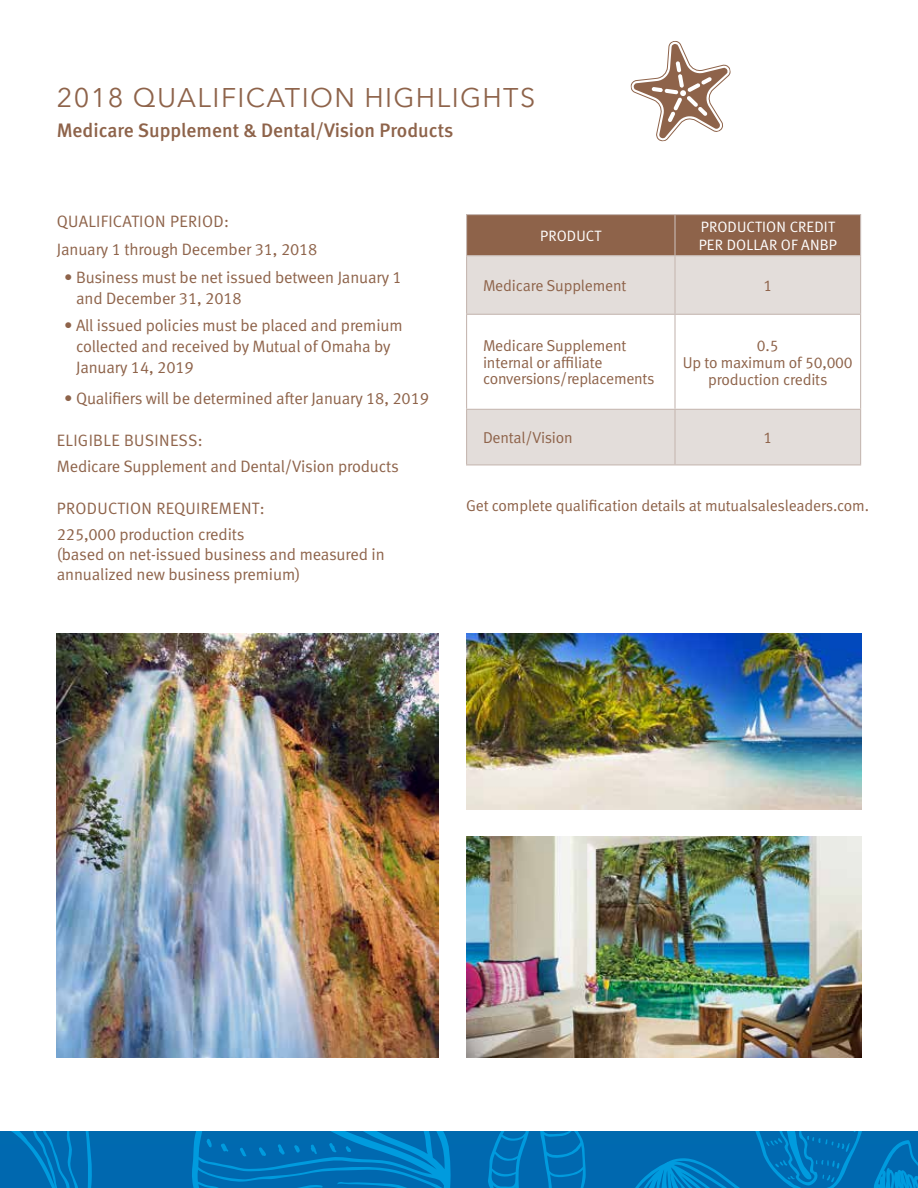
<style>
.page{position:relative;width:918px;height:1188px;background:#fff}
.page>*{position:absolute;margin:0;border:0;box-sizing:border-box;transform-origin:0 0}
.t1{font:27px "Avenir Next";letter-spacing:.05em;color:#8e634a}
.t2{font:19.5px "Meta Medium LF";color:#8e634a}
.t3{font:16.5px/21px "Meta Normal LF";letter-spacing:-.01em;color:#8e634a}
.t4{font:15.75px/17.2px "Meta Normal LF";letter-spacing:-.01em;color:#8e634a}
.t5{font:15px/17.2px "Meta Normal LF";letter-spacing:.01em;color:#fff}
</style>
<div class="page">
<div style="left:467px;top:215px;width:393px;height:40px;background:#8e634a"></div>
<svg style="left:467px;top:256px;width:393px;height:208px;fill:#e3ddda"></svg>
<hr style="left:466px;top:214px;width:209px;height:1px;background:#c7b9b3">
<hr style="left:466px;top:215px;width:1px;height:40px;background:#c7b9b3">
<hr style="left:675px;top:214px;width:186px;height:1px;background:#c7b9b3">
<hr style="left:674px;top:215px;width:2px;height:40px;background:#c7b9b3">
<hr style="left:860px;top:215px;width:1px;height:40px;background:#c7b9b3">
<hr style="left:466px;top:255px;width:209px;height:1px;background:#c7b9b3">
<hr style="left:466px;top:256px;width:1px;height:58px;background:#c7b9b3">
<hr style="left:675px;top:255px;width:186px;height:1px;background:#c7b9b3">
<hr style="left:674px;top:256px;width:2px;height:58px;background:#c7b9b3">
<hr style="left:860px;top:256px;width:1px;height:58px;background:#c7b9b3">
<hr style="left:466px;top:314px;width:209px;height:1px;background:#c7b9b3">
<hr style="left:466px;top:315px;width:1px;height:94px;background:#c7b9b3">
<hr style="left:675px;top:314px;width:186px;height:1px;background:#c7b9b3">
<hr style="left:674px;top:315px;width:2px;height:94px;background:#c7b9b3">
<hr style="left:860px;top:315px;width:1px;height:94px;background:#c7b9b3">
<hr style="left:466px;top:409px;width:209px;height:1px;background:#c7b9b3">
<hr style="left:466px;top:410px;width:1px;height:54px;background:#c7b9b3">
<hr style="left:675px;top:409px;width:186px;height:1px;background:#c7b9b3">
<hr style="left:674px;top:410px;width:2px;height:54px;background:#c7b9b3">
<hr style="left:860px;top:410px;width:1px;height:54px;background:#c7b9b3">
<hr style="left:466px;top:464px;width:209px;height:1px;background:#c7b9b3">
<hr style="left:675px;top:464px;width:186px;height:1px;background:#c7b9b3">
<div style="left:0;top:1131px;width:918px;height:57px;background:#0069af"></div>
<svg style="left:11px;top:1131px;width:81px;height:57px"></svg>
<svg style="left:192px;top:1131px;width:726px;height:57px"></svg>
<svg style="left:630px;top:41px;width:101px;height:101px"></svg>
<img style="left:57px;top:634px;width:382px;height:423px">
<img style="left:466px;top:634px;width:395px;height:176px">
<img style="left:466px;top:837px;width:395px;height:220px">
<h1 class="t1" style="left:57px;top:74px;width:480px">2018 QUALIFICATION HIGHLIGHTS</h1>
<p class="t2" style="left:57px;top:119px;width:398px">Medicare Supplement &amp; Dental/Vision Products</p>
<p class="t3" style="left:57px;top:207px;width:262px;line-height:27.8px">QUALIFICATION PERIOD:<br>January 1 through December 31, 2018</p>
<p class="t3" style="left:76px;top:266px;width:327px;text-indent:-12px">• Business must be net issued between January 1 and December 31, 2018</p>
<p class="t3" style="left:76px;top:315px;width:328px;text-indent:-12px">• All issued policies must be placed and premium collected and received by Mutual of Omaha by<br>January 14, 2019</p>
<p class="t3" style="left:64px;top:388px;width:366px">• Qualifiers will be determined after January 18, 2019</p>
<p class="t3" style="left:57px;top:426px;width:344px;line-height:26.5px">ELIGIBLE BUSINESS:<br>Medicare Supplement and Dental/Vision products</p>
<p class="t3" style="left:57px;top:495px;width:209px;line-height:26.5px">PRODUCTION REQUIREMENT:<br>225,000 production credits</p>
<p class="t3" style="left:57px;top:544px;width:329px;line-height:19.8px">(based on net-issued business and measured in annualized new business premium)</p>
<p class="t5" style="left:540px;top:227px;width:63px">PRODUCT</p>
<p class="t5" style="left:699px;top:218px;width:140px">PRODUCTION CREDIT<br>PER DOLLAR OF ANBP</p>
<p class="t4" style="left:483px;top:277px;width:145px">Medicare Supplement</p>
<p class="t4" style="left:763px;top:277px;width:10px">1</p>
<p class="t4" style="left:483px;top:337px;width:145px">Medicare Supplement internal or affiliate</p>
<p class="t4" style="left:483px;top:370px;width:173px">conversions/replacements</p>
<p class="t4" style="left:683px;top:337px;width:172px;text-align:center">0.5<br>Up to maximum of 50,000 production credits</p>
<p class="t4" style="left:483px;top:429px;width:91px">Dental/Vision</p>
<p class="t4" style="left:763px;top:429px;width:10px">1</p>
<p class="t4" style="left:466px;top:497px;width:405px">Get complete qualification details at mutualsalesleaders.com.</p>
</div>
